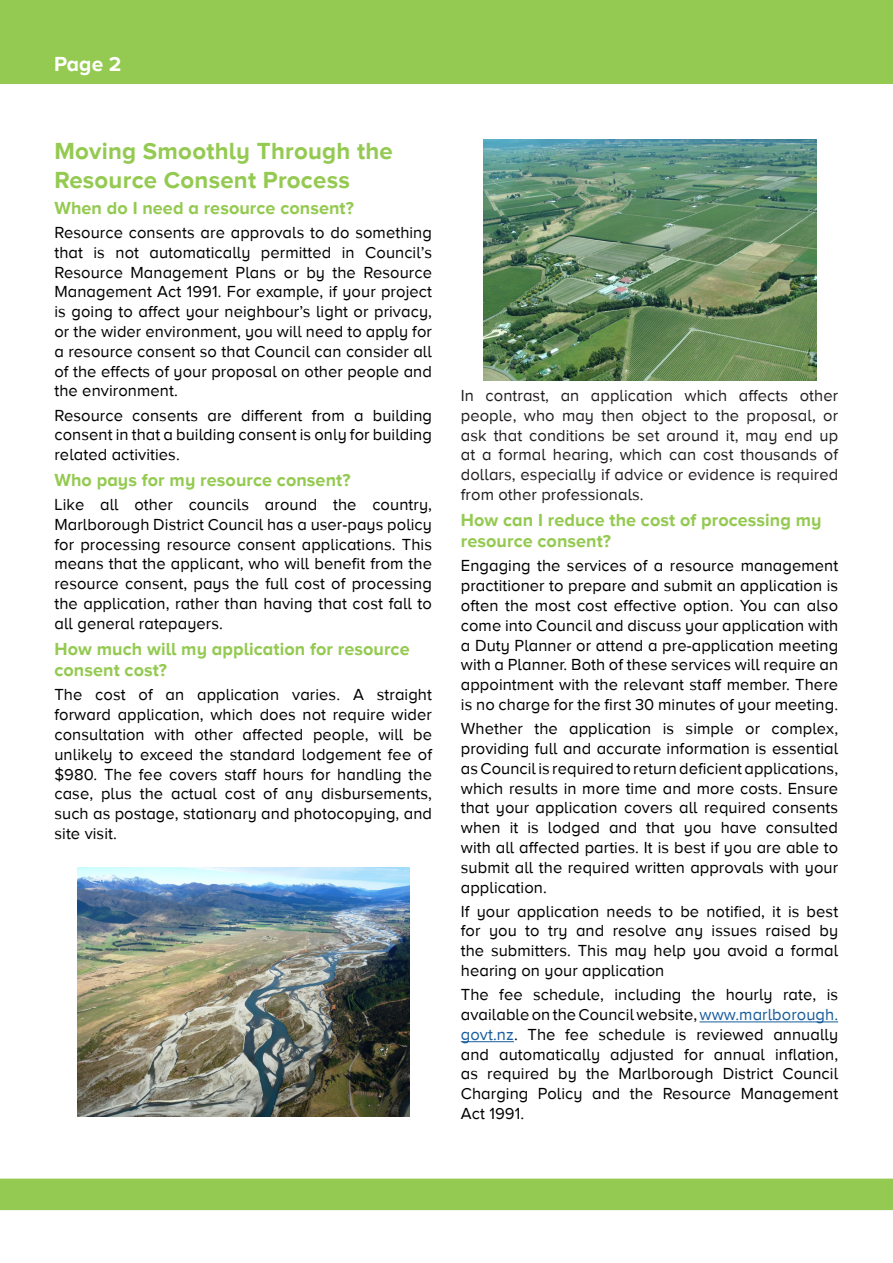
<style>
.page{position:relative;width:893px;height:1263px;background:#fff}
.page>*{position:absolute;margin:0;border:0;box-sizing:border-box;transform-origin:0 0}
.Heading_3_blue{font:700 24px/28.8px "Proxima Nova A";letter-spacing:.01em;color:#94ca51}
.t1{font:700 21px "Proxima Nova A";color:#fff}
.Heading_3_1{font:700 18px/21.6px "Proxima Nova A";letter-spacing:.005em;color:#94ca51}
.t2{font:16.5px/19.8px "Proxima Nova A";letter-spacing:.005em;color:#000;text-align:justify}
.t3{font:16.5px/19.8px "Proxima Nova A";letter-spacing:.005em;color:#231f20;text-align:justify}
.s1{color:#175d9e}
</style>
<div class="page">
<div style="left:0;top:0;width:893px;height:84px;background:#94ca51"></div>
<hr style="left:699px;top:1021px;width:139px;height:1px;background:#175d9e">
<hr style="left:461px;top:1041px;width:53px;height:1px;background:#175d9e">
<img style="left:78px;top:867px;width:331px;height:249px">
<img style="left:484px;top:140px;width:332px;height:240px">
<div style="left:0;top:1178px;width:893px;height:32px;background:#94ca51"></div>
<p class="t1" style="left:54px;top:52px;width:69px">Page 2</p>
<p class="Heading_3_blue" style="left:54px;top:136px;width:340px">Moving Smoothly Through the<br>Resource Consent Process</p>
<p class="Heading_3_1" style="left:54px;top:197px;width:301px">When do I need a resource consent?</p>
<p class="t2" style="left:54px;top:222px;width:379px">Resource consents are approvals to do something that is not automatically permitted in Council’s Resource Management Plans or by the Resource Management Act 1991. For example, if your project is going to affect your neighbour’s light or privacy, or the wider environment, you will need to apply for a resource consent so that Council can consider all of the effects of your proposal on other people and the environment.</p>
<p class="t2" style="left:54px;top:405px;width:379px">Resource consents are different from a building consent in that a building consent is only for building related activities.</p>
<p class="Heading_3_1" style="left:54px;top:469px;width:298px">Who pays for my resource consent?</p>
<p class="t2" style="left:54px;top:494px;width:379px">Like all other councils around the country, Marlborough District Council has a user-pays policy for processing resource consent applications. This means that the applicant, who will benefit from the resource consent, pays the full cost of processing the application, rather than having that cost fall to all general ratepayers.</p>
<p class="Heading_3_1" style="left:54px;top:637px;width:357px">How much will my application for resource consent cost?</p>
<p class="t2" style="left:54px;top:685px;width:379px">The cost of an application varies. A straight forward application, which does not require wider consultation with other affected people, will be unlikely to exceed the standard lodgement fee of $980. The fee covers staff hours for handling the case, plus the actual cost of any disbursements, such as postage, stationary and photocopying, and site visit.</p>
<p class="t3" style="left:461px;top:385px;width:379px">In contrast, an application which affects other people, who may then object to the proposal, or ask that conditions be set around it, may end up at a formal hearing, which can cost thousands of dollars, especially if advice or evidence is required from other professionals.</p>
<p class="Heading_3_1" style="left:461px;top:509px;width:362px">How can I reduce the cost of processing my resource consent?</p>
<p class="t2" style="left:461px;top:556px;width:379px">Engaging the services of a resource management practitioner to prepare and submit an application is often the most cost effective option. You can also come into Council and discuss your application with a Duty Planner or attend a pre-application meeting with a Planner. Both of these services will require an appointment with the relevant staff member. There is no charge for the first 30 minutes of your meeting.</p>
<p class="t2" style="left:461px;top:718px;width:379px">Whether the application is simple or complex, providing full and accurate information is essential as Council is required to return deficient applications, which results in more time and more costs. Ensure that your application covers all required consents when it is lodged and that you have consulted with all affected parties. It is best if you are able to submit all the required written approvals with your application.</p>
<p class="t2" style="left:461px;top:901px;width:379px">If your application needs to be notified, it is best for you to try and resolve any issues raised by the submitters. This may help you avoid a formal hearing on your application</p>
<p class="t2" style="left:461px;top:984px;width:379px">The fee schedule, including the hourly rate, is available on the Council website, <span class="s1">www.marlborough. govt.nz</span>. The fee schedule is reviewed annually and automatically adjusted for annual inflation, as required by the Marlborough District Council Charging Policy and the Resource Management Act 1991.</p>
</div>
